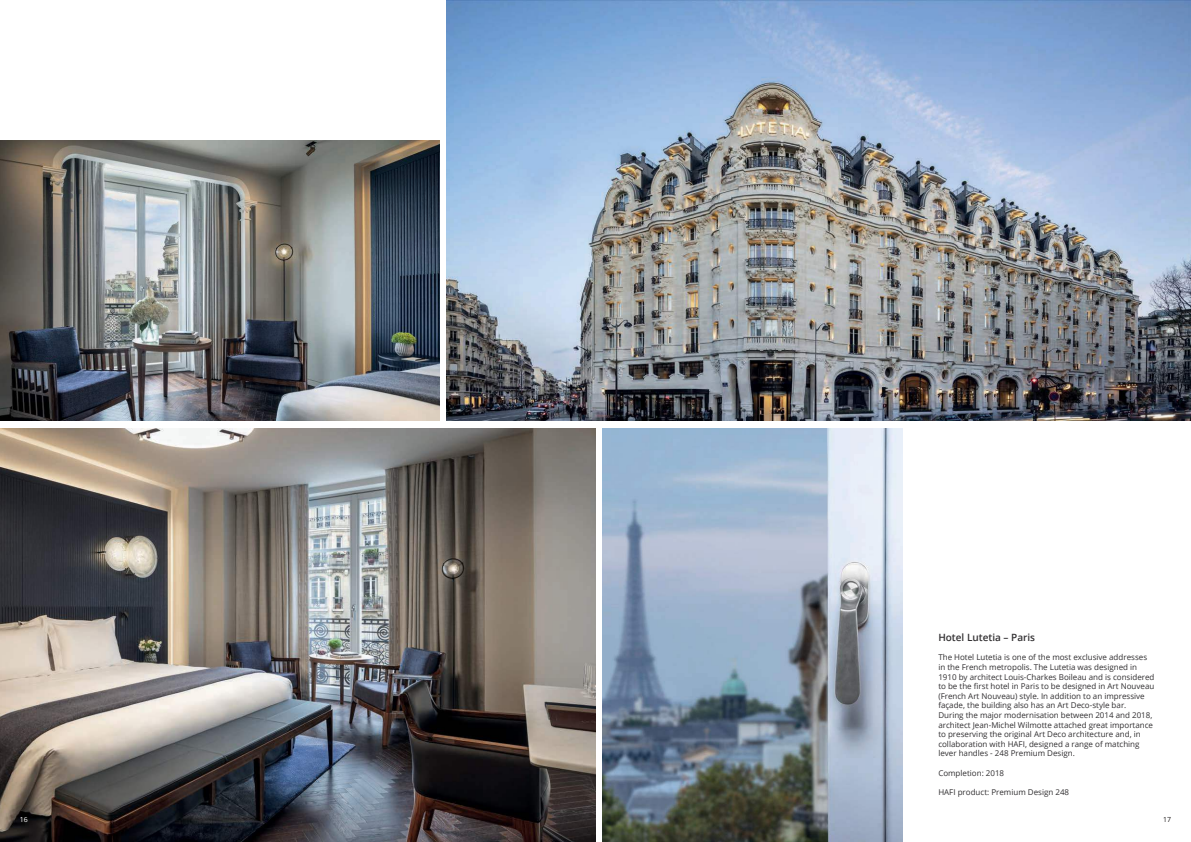
<style>
.page{position:relative;width:1191px;height:842px;background:#fff}
.page>*{position:absolute;margin:0;border:0;box-sizing:border-box;transform-origin:0 0}
.t1{font:600 10px "Open Sans";color:#323032}
.t2{font:8px/9.6px "Open Sans";color:#323032}
.t3{font:7px "Open Sans";color:#221f1f}
.t4{font:7px "Open Sans";color:#fff}
</style>
<div class="page">
<img style="left:0;top:428px;width:595px;height:414px">
<img style="left:0;top:141px;width:440px;height:280px">
<img style="left:446px;top:0;width:745px;height:421px">
<img style="left:602px;top:428px;width:300px;height:414px">
<p class="t4" style="left:20px;top:817px;width:10px">16</p>
<p class="t1" style="left:938px;top:634px;width:98px">Hotel Lutetia – Paris</p>
<p class="t2" style="left:938px;top:653px;width:218px">The Hotel Lutetia is one of the most exclusive addresses in the French metropolis. The Lutetia was designed in 1910 by architect Louis-Charkes Boileau and is considered to be the 昀椀rst hotel in Paris to be designed in Art Nouveau (French Art Nouveau) style. In addition to an impressive façade, the building also has an Art Deco-style bar.<br>During the major modernisation between 2014 and 2018, architect Jean-Michel Wilmotte attached great importance to preserving the original Art Deco architecture and, in collaboration with HAFI, designed a range of matching lever handles - 248 Premium Design.</p>
<p class="t2" style="left:938px;top:768px;width:67px">Completion: 2018</p>
<p class="t2" style="left:938px;top:787px;width:132px">HAFI product: Premium Design 248</p>
<p class="t3" style="left:1163px;top:817px;width:10px">17</p>
</div>
